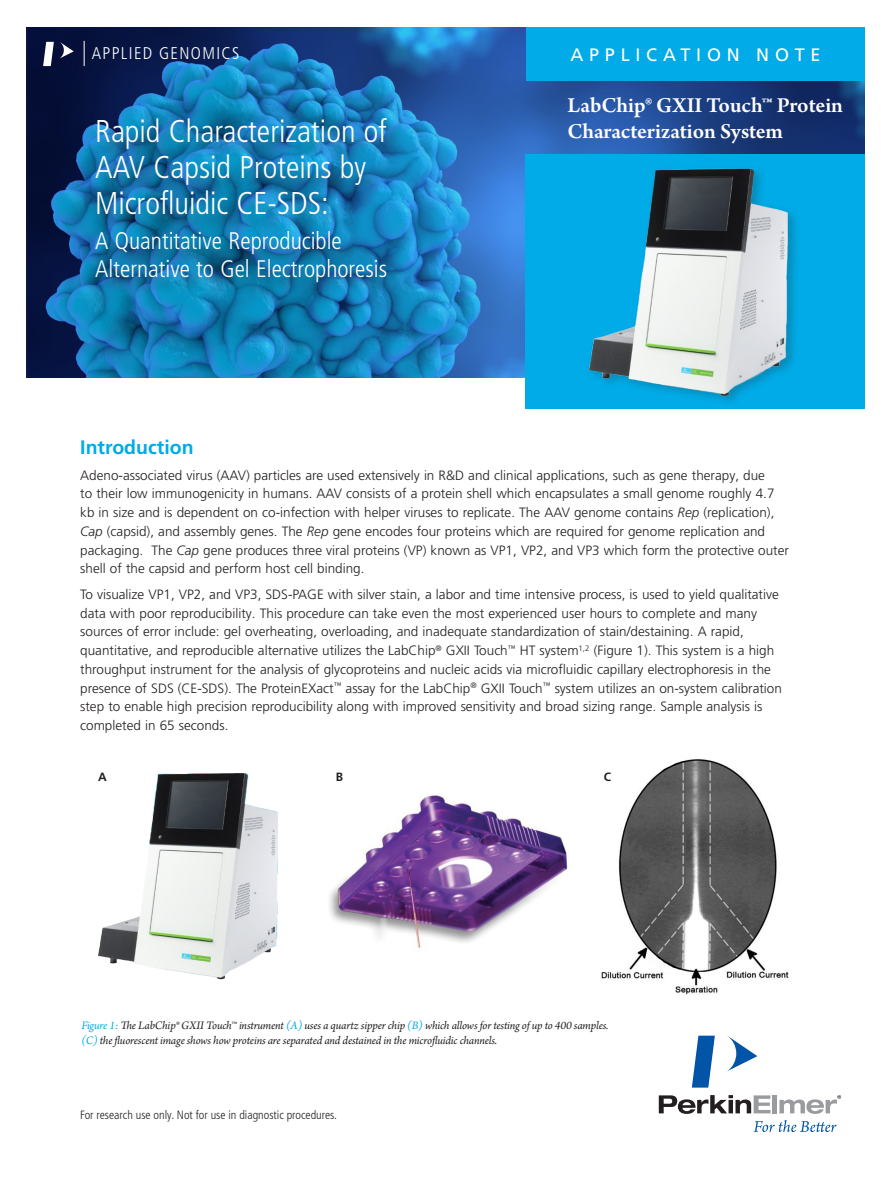
<style>
.page{position:relative;width:891px;height:1188px;background:#fff}
.page>*{position:absolute;margin:0;border:0;box-sizing:border-box;transform-origin:0 0}
.Intro_Head{font:300 condensed 31.5px/36px "Frutiger LT Pro";color:#fff}
.Intro_Head-2{font:300 condensed 24px/28.5px "Frutiger LT Pro";color:#fff}
.Product_header_panto{font:600 22.5px/25.5px "Arno Pro";color:#fff}
.t1{font:700 19.5px "Frutiger LT Pro";color:#00abe7}
.t2{font:18px "Frutiger LT Pro";letter-spacing:.32em;color:#fff}
.t3{font:18px "Frutiger LT Pro";letter-spacing:.48em;color:#fff}
.t4{font:300 condensed 16.95px "Frutiger LT Pro";letter-spacing:.08em;color:#fff}
.t5{font:300 13.5px/18.8px "Frutiger LT Pro";color:#231f20}
.Body_Copy{font:italic 12px/15px "Arno Pro";letter-spacing:-.015em;color:#231f20}
.t6{font:300 condensed 12px "Frutiger LT Pro";color:#231f20}
.Body_Copy-2{font:700 12px "Frutiger LT Pro";color:#231f20}
.s1{font-style:italic}
.s2{color:#00abe7}
</style>
<div class="page">
<svg style="left:659px;top:1095px;width:112px;height:19px"></svg>
<hr style="left:773px;top:1095px;width:4px;height:18px;background:#999b9e">
<svg style="left:727px;top:1036px;width:30px;height:35px"></svg>
<svg style="left:692px;top:1036px;width:23px;height:52px"></svg>
<svg style="left:779px;top:1095px;width:62px;height:19px"></svg>
<svg style="left:753px;top:1120px;width:84px;height:12px"></svg>
<svg style="left:28px;top:27px;width:837px;height:351px;background:#1a5d9d"></svg>
<div style="left:526px;top:27px;width:339px;height:54px;background:#00abe7"></div>
<div style="left:99px;top:120px;width:306px;height:180px;background:#231f20;opacity:.37"></div>
<svg style="left:60px;top:42px;width:14px;height:16px"></svg>
<svg style="left:43px;top:42px;width:11px;height:24px"></svg>
<svg style="left:84px;top:41px;width:1px;height:25px"></svg>
<div style="left:526px;top:154px;width:339px;height:255px;background:#00abe7"></div>
<img style="left:588px;top:168px;width:208px;height:229px">
<img style="left:98px;top:773px;width:180px;height:207px">
<img style="left:329px;top:795px;width:239px;height:153px">
<img style="left:601px;top:759px;width:188px;height:236px">
<svg style="left:601px;top:759px;width:64px;height:53px"></svg>
<svg style="left:601px;top:911px;width:42px;height:53px"></svg>
<p class="t4" style="left:92px;top:44px;width:149px">APPLIED GENOMICS</p>
<p class="Intro_Head" style="left:95px;top:113px;width:293px">Rapid Characterization of<br>AAV Capsid Proteins by<br>Microfluidic CE-SDS:</p>
<p class="Intro_Head-2" style="left:95px;top:227px;width:294px">A Quantitative Reproducible<br>Alternative to Gel Electrophoresis</p>
<h3 class="t3" style="left:566px;top:44px;width:201px">TECHNICAL N</h3>
<h3 class="t2" style="left:815px;top:44px;width:12px">E</h3>
<p class="Product_header_panto" style="left:568px;top:94px;width:277px">LabChip® GXII Touch™ Protein<br>Characterization System</p>
<p class="t2" style="left:570px;top:44px;width:252px">APPLICATION NOTE</p>
<p class="t1" style="left:80px;top:436px;width:115px">Introduction</p>
<p class="t5" style="left:80px;top:466px;width:710px">Adeno-associated virus (AAV) particles are used extensively in R&amp;D and clinical applications, such as gene therapy, due<br>to their low immunogenicity in humans. AAV consists of a protein shell which encapsulates a small genome roughly 4.7 kb in size and is dependent on co-infection with helper viruses to replicate. The AAV genome contains <span class="s1">Rep</span> (replication), <span class="s1">Cap</span> (capsid), and assembly genes. The <span class="s1">Rep</span> gene encodes four proteins which are required for genome replication and packaging. The <span class="s1">Cap</span> gene produces three viral proteins (VP) known as VP1, VP2, and VP3 which form the protective outer shell of the capsid and perform host cell binding.</p>
<p class="t5" style="left:80px;top:585px;width:703px">To visualize VP1, VP2, and VP3, SDS-PAGE with silver stain, a labor and time intensive process, is used to yield qualitative data with poor reproducibility. This procedure can take even the most experienced user hours to complete and many sources of error include: gel overheating, overloading, and inadequate standardization of stain/destaining. A rapid, quantitative, and reproducible alternative utilizes the LabChip<sup>®</sup> GXII Touch<sup>™</sup> HT system<sup>1,2</sup> (Figure 1). This system is a high throughput instrument for the analysis of glycoproteins and nucleic acids via microfluidic capillary electrophoresis in the presence of SDS (CE-SDS). The ProteinEXact<sup>™</sup> assay for the LabChip<sup>®</sup> GXII Touch<sup>™</sup> system utilizes an on-system calibration step to enable high precision reproducibility along with improved sensitivity and broad sizing range. Sample analysis is completed in 65 seconds.</p>
<p class="Body_Copy-2" style="left:98px;top:770px;width:10px">A</p>
<p class="Body_Copy-2" style="left:336px;top:770px;width:9px">B</p>
<p class="Body_Copy-2" style="left:604px;top:770px;width:9px">C</p>
<p class="Body_Copy" style="left:81px;top:1019px;width:529px"><span class="s2">Figure 1:</span> The LabChip® GXII Touch™ instrument <span class="s2">(A)</span> uses a quartz sipper chip <span class="s2">(B)</span> which allows for testing of up to 400 samples. <span class="s2">(C)</span> the fluorescent image shows how proteins are separated and destained in the microfluidic channels.</p>
<p class="t6" style="left:80px;top:1108px;width:258px">For research use only. Not for use in diagnostic procedures.</p>
</div>
